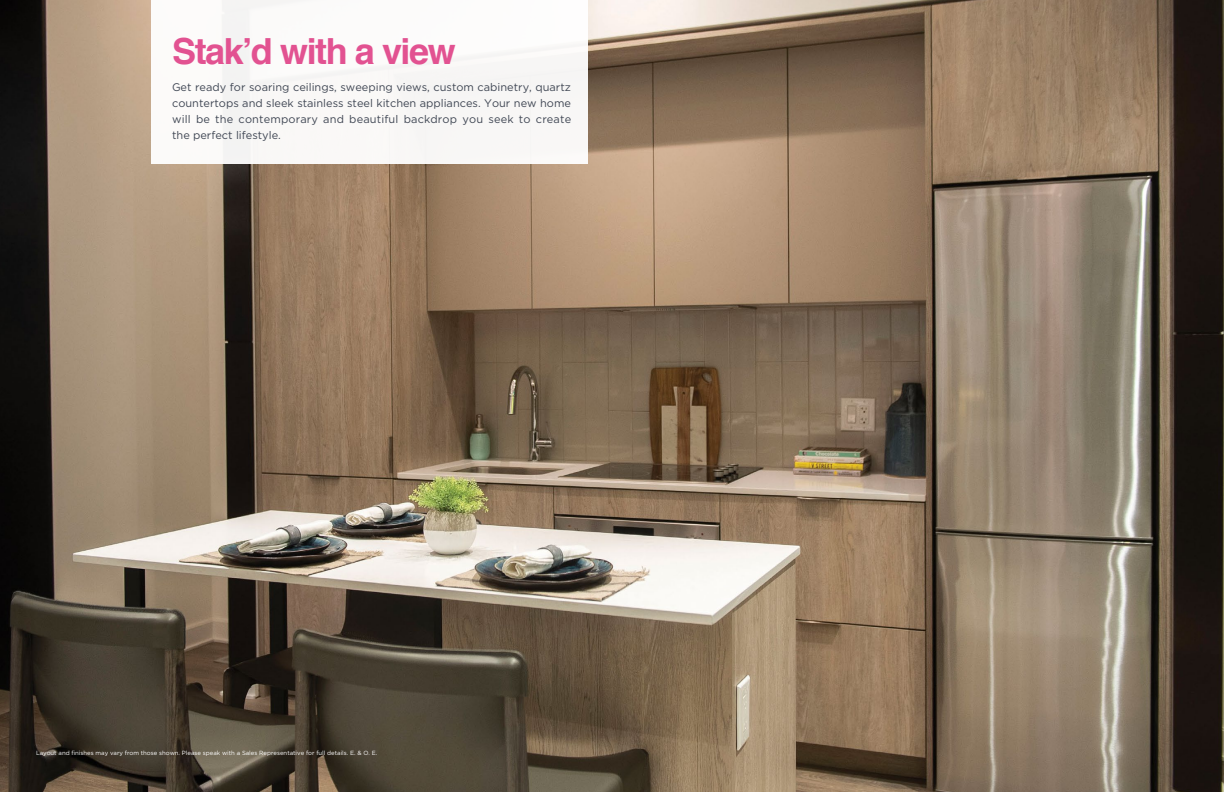
<style>
.page{position:relative;width:1224px;height:792px;background:#fff}
.page>*{position:absolute;margin:0;border:0;box-sizing:border-box;transform-origin:0 0}
.t1{font:700 36px "Helvetica";letter-spacing:-.04em;color:#e25291}
.t2{font:11px/16px "Gotham";letter-spacing:.015em;color:#404754;text-align:justify}
.t3{font:6px "Gotham";color:#fff}
</style>
<div class="page">
<img style="left:0;top:0;width:1224px;height:792px">
<div style="left:151px;top:0;width:437px;height:163px;background:#faf8f7"></div>
<h1 class="t1" style="left:172px;top:29px;width:285px">Stak’d with a view</h1>
<p class="t2" style="left:172px;top:78px;width:401px">Get ready for soaring ceilings, sweeping views, custom cabinetry, quartz countertops and sleek stainless steel kitchen appliances. Your new home will be the contemporary and beautiful backdrop you seek to create the perfect lifestyle.</p>
<p class="t3" style="left:36px;top:749px;width:343px">Layout and finishes may vary from those shown. Please speak with a Sales Representative for full details. E. &amp; O. E.</p>
</div>
